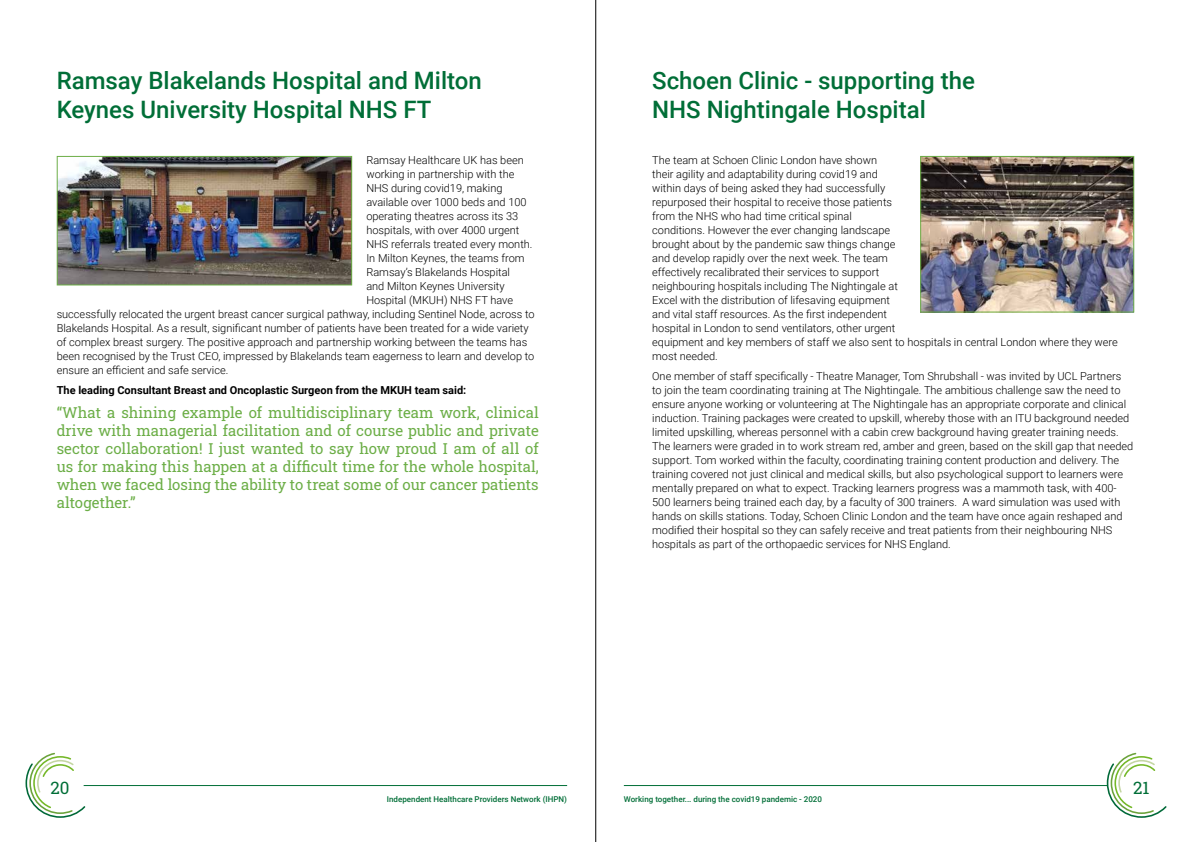
<style>
.page{position:relative;width:1191px;height:842px;background:#fff}
.page>*{position:absolute;margin:0;border:0;box-sizing:border-box;transform-origin:0 0}
.t1{font:500 24px/28.8px "Roboto";color:#006e37}
.t2{font:17px "Roboto Slab";color:#006e37}
.t3{font:15px/18px "Roboto Slab";color:#6cae47;text-align:justify}
.t4{font:300 11px/14px "Roboto";color:#000}
.t5{font:700 11px "Roboto";color:#000}
.t6{font:500 8px "Roboto";color:#006e37}
</style>
<div class="page">
<svg style="left:26px;top:753px;width:59px;height:65px"></svg>
<hr style="left:84px;top:785px;width:483px;height:1px;background:#006e37">
<svg style="left:1106px;top:753px;width:60px;height:65px"></svg>
<hr style="left:624px;top:785px;width:483px;height:1px;background:#006e37">
<img style="left:59px;top:158px;width:291px;height:125px">
<div style="left:57px;top:156px;width:295px;height:129px;border:1px solid #6cae47"></div>
<img style="left:922px;top:158px;width:210px;height:153px">
<div style="left:920px;top:156px;width:214px;height:157px;border:1px solid #6cae47"></div>
<hr style="left:595px;top:0;width:1px;height:842px;background:#000">
<h1 class="t1" style="left:57px;top:65px;width:427px">Ramsay Blakelands Hospital and Milton<br>Keynes University Hospital NHS FT</h1>
<h1 class="t1" style="left:652px;top:65px;width:324px">Schoen Clinic - supporting the<br>NHS Nightingale Hospital</h1>
<p class="t4" style="left:366px;top:153px;width:159px">Ramsay Healthcare UK has been</p>
<p class="t4" style="left:366px;top:167px;width:150px">working in partnership with the</p>
<p class="t4" style="left:366px;top:181px;width:138px">NHS during covid19, making</p>
<p class="t4" style="left:366px;top:195px;width:162px">available over 1000 beds and 100</p>
<p class="t4" style="left:366px;top:209px;width:153px">operating theatres across its 33</p>
<p class="t4" style="left:366px;top:223px;width:154px">hospitals, with over 4000 urgent</p>
<p class="t4" style="left:366px;top:237px;width:168px">NHS referrals treated every month.</p>
<p class="t4" style="left:366px;top:251px;width:160px">In Milton Keynes, the teams from</p>
<p class="t4" style="left:366px;top:265px;width:145px">Ramsay’s Blakelands Hospital</p>
<p class="t4" style="left:366px;top:279px;width:140px">and Milton Keynes University</p>
<p class="t4" style="left:366px;top:293px;width:148px">Hospital (MKUH) NHS FT have</p>
<p class="t4" style="left:57px;top:307px;width:479px">successfully relocated the urgent breast cancer surgical pathway, including Sentinel Node, across to</p>
<p class="t4" style="left:57px;top:321px;width:473px">Blakelands Hospital. As a result, significant number of patients have been treated for a wide variety</p>
<p class="t4" style="left:57px;top:335px;width:472px">of complex breast surgery. The positive approach and partnership working between the teams has</p>
<p class="t4" style="left:57px;top:349px;width:479px">been recognised by the Trust CEO, impressed by Blakelands team eagerness to learn and develop to</p>
<p class="t4" style="left:57px;top:363px;width:173px">ensure an efficient and safe service.</p>
<p class="t5" style="left:57px;top:382px;width:411px">The leading Consultant Breast and Oncoplastic Surgeon from the MKUH team said:</p>
<p class="t3" style="left:57px;top:403px;width:483px">“What a shining example of multidisciplinary team work, clinical drive with managerial facilitation and of course public and private sector collaboration! I just wanted to say how proud I am of all of us for making this happen at a difficult time for the whole hospital, when we faced losing the ability to treat some of our cancer patients altogether.”</p>
<p class="t4" style="left:652px;top:153px;width:467px">The team at Schoen Clinic London have shown<br>their agility and adaptability during covid19 and<br>within days of being asked they had successfully<br>repurposed their hospital to receive those patients<br>from the NHS who had time critical spinal<br>conditions. However the ever changing landscape<br>brought about by the pandemic saw things change<br>and develop rapidly over the next week. The team<br>effectively recalibrated their services to support<br>neighbouring hospitals including The Nightingale at<br>Excel with the distribution of lifesaving equipment<br>and vital staff resources. As the first independent<br>hospital in London to send ventilators, other urgent<br>equipment and key members of staff we also sent to hospitals in central London where they were most needed.</p>
<p class="t4" style="left:652px;top:369px;width:482px">One member of staff specifically - Theatre Manager, Tom Shrubshall - was invited by UCL Partners to join the team coordinating training at The Nightingale. The ambitious challenge saw the need to ensure anyone working or volunteering at The Nightingale has an appropriate corporate and clinical induction. Training packages were created to upskill, whereby those with an ITU background needed limited upskilling, whereas personnel with a cabin crew background having greater training needs.<br>The learners were graded in to work stream red, amber and green, based on the skill gap that needed support. Tom worked within the faculty, coordinating training content production and delivery. The training covered not just clinical and medical skills, but also psychological support to learners were mentally prepared on what to expect. Tracking learners progress was a mammoth task, with 400- 500 learners being trained each day, by a faculty of 300 trainers. A ward simulation was used with hands on skills stations. Today, Schoen Clinic London and the team have once again reshaped and modified their hospital so they can safely receive and treat patients from their neighbouring NHS hospitals as part of the orthopaedic services for NHS England.</p>
<h2 class="t2" style="left:50px;top:776px;width:21px">20</h2>
<p class="t6" style="left:387px;top:794px;width:182px">Independent Healthcare Providers Network (IHPN)</p>
<p class="t6" style="left:624px;top:794px;width:200px">Working together... during the covid19 pandemic - 2020</p>
<h2 class="t2" style="left:1133px;top:776px;width:18px">21</h2>
</div>
